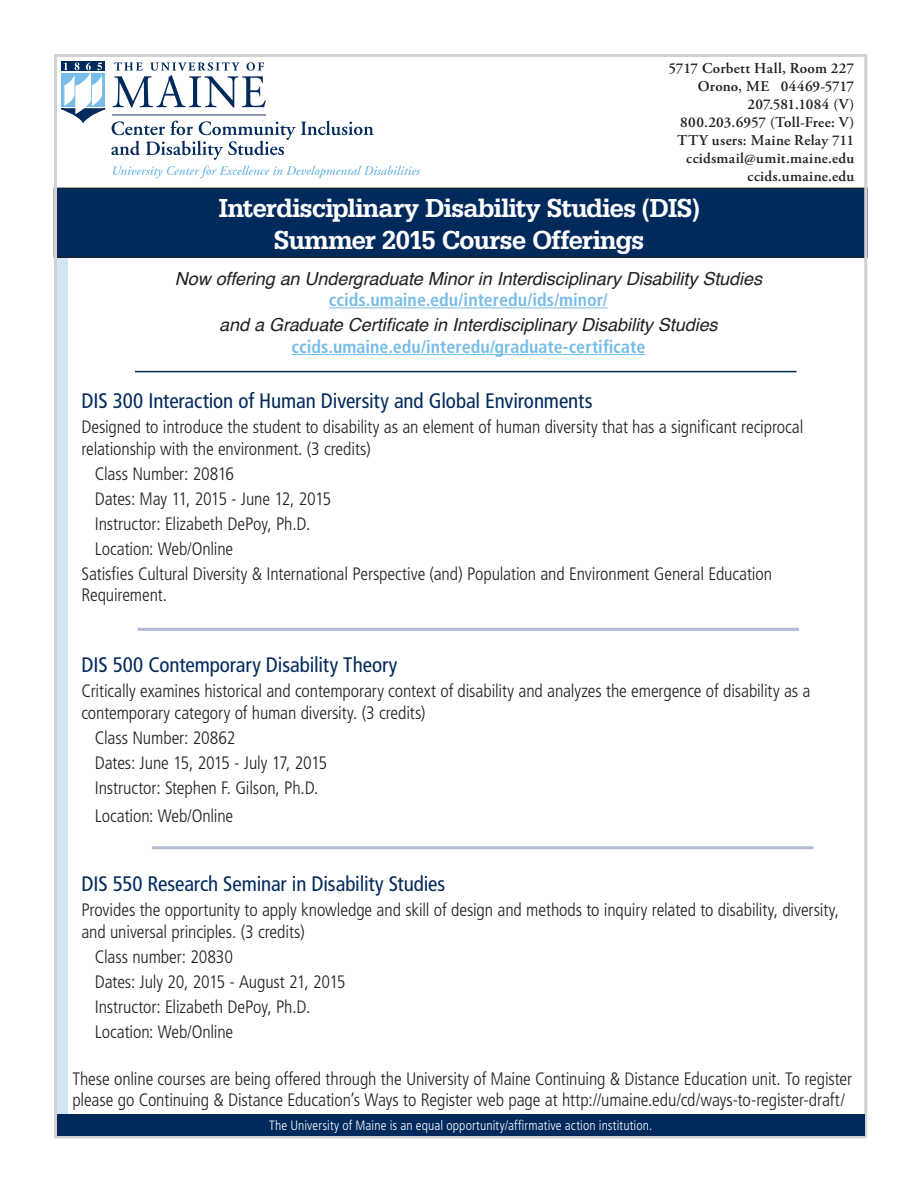
<style>
.page{position:relative;width:918px;height:1188px;background:#fff}
.page>*{position:absolute;margin:0;border:0;box-sizing:border-box;transform-origin:0 0}
.Heading{font:27px/32.4px "URW Egyptienne TOT Med Nar";letter-spacing:-.02em;color:#fff;text-align:center}
.Heading_2{font:condensed 21px "Frutiger LT Std";letter-spacing:-.005em;color:#00295c}
.Paragraph{font:300 condensed 18px/21.6px "Frutiger LT Std";letter-spacing:-.01em;color:#231f20}
.list_paragraph{font:300 condensed 18px "Frutiger LT Std";letter-spacing:-.01em;color:#231f20}
.emphasis_paragraph{font:italic 18px/21.6px "Helvetica";letter-spacing:-.005em;color:#231f20;text-align:center}
.t1{font:600 15px/18px "Adobe Garamond Pro";letter-spacing:.015em;color:#231f20;text-align:right}
.t2{font:300 condensed 13.5px "Frutiger LT Std";letter-spacing:.005em;color:#fff}
.s1{font-family:"Frutiger LT Std";font-weight:700;font-style:normal;font-stretch:condensed;color:#78bde8}
</style>
<div class="page">
<svg style="left:54px;top:252px;width:14px;height:886px;background:#d1e2ee"></svg>
<div style="left:54px;top:188px;width:813px;height:69px;background:#00295c"></div>
<div style="left:54px;top:188px;width:813px;height:69px;border:1px solid #231f20"></div>
<svg style="left:111px;top:121px;width:263px;height:39px"></svg>
<svg style="left:113px;top:166px;width:307px;height:12px"></svg>
<svg style="left:113px;top:62px;width:153px;height:46px"></svg>
<svg style="left:61px;top:61px;width:44px;height:2px"></svg>
<svg style="left:61px;top:63px;width:44px;height:59px"></svg>
<hr style="left:112px;top:114px;width:154px;height:2px;background:#60779f">
<hr style="left:329px;top:307px;width:279px;height:1px;background:#78bde8">
<hr style="left:292px;top:354px;width:353px;height:1px;background:#78bde8">
<hr style="left:135px;top:371px;width:661px;height:1px;background:#00295c">
<hr style="left:138px;top:628px;width:661px;height:3px;background:#b1bad2">
<hr style="left:152px;top:846px;width:661px;height:3px;background:#b1bad2">
<div style="left:57px;top:1114px;width:807px;height:22px;background:#00295c"></div>
<p class="t1" style="left:669px;top:59px;width:187px">5717 Corbett Hall, Room 227<br>Orono, ME 04469-5717<br>207.581.1084 (V)<br>800.203.6957 (Toll-Free: V)<br>TTY users: Maine Relay 711 ccidsmail@umit.maine.edu ccids.umaine.edu</p>
<h1 class="Heading" style="left:218px;top:192px;width:483px">Interdisciplinary Disability Studies (DIS)<br>Summer 2015 Course Offerings</h1>
<p class="emphasis_paragraph" style="left:175px;top:268px;width:589px">Now offering an Undergraduate Minor in Interdisciplinary Disability Studies <span class="s1">ccids.umaine.edu/interedu/ids/minor/</span></p>
<p class="emphasis_paragraph" style="left:219px;top:314px;width:500px">and a Graduate Certificate in Interdisciplinary Disability Studies <span class="s1">ccids.umaine.edu/interedu/graduate-certificate</span></p>
<h2 class="Heading_2" style="left:81px;top:389px;width:513px">DIS 300 Interaction of Human Diversity and Global Environments</h2>
<p class="Paragraph" style="left:81px;top:417px;width:724px">Designed to introduce the student to disability as an element of human diversity that has a significant reciprocal relationship with the environment. (3 credits)</p>
<p class="list_paragraph" style="left:95px;top:463px;width:141px">Class Number: 20816</p>
<p class="list_paragraph" style="left:95px;top:488px;width:238px">Dates: May 11, 2015 - June 12, 2015</p>
<p class="list_paragraph" style="left:95px;top:513px;width:217px">Instructor: Elizabeth DePoy, Ph.D.</p>
<p class="list_paragraph" style="left:95px;top:538px;width:140px">Location: Web/Online</p>
<p class="Paragraph" style="left:81px;top:563px;width:692px">Satisfies Cultural Diversity &amp; International Perspective (and) Population and Environment General Education<br>Requirement.</p>
<h2 class="Heading_2" style="left:81px;top:652px;width:318px">DIS 500 Contemporary Disability Theory</h2>
<p class="Paragraph" style="left:81px;top:680px;width:731px">Critically examines historical and contemporary context of disability and analyzes the emergence of disability as a contemporary category of human diversity. (3 credits)</p>
<p class="list_paragraph" style="left:95px;top:727px;width:142px">Class Number: 20862</p>
<p class="list_paragraph" style="left:95px;top:752px;width:234px">Dates: June 15, 2015 - July 17, 2015</p>
<p class="list_paragraph" style="left:95px;top:777px;width:225px">Instructor: Stephen F. Gilson, Ph.D.</p>
<p class="list_paragraph" style="left:95px;top:806px;width:140px">Location: Web/Online</p>
<h2 class="Heading_2" style="left:81px;top:872px;width:365px">DIS 550 Research Seminar in Disability Studies</h2>
<p class="Paragraph" style="left:81px;top:900px;width:759px">Provides the opportunity to apply knowledge and skill of design and methods to inquiry related to disability, diversity, and universal principles. (3 credits)</p>
<p class="list_paragraph" style="left:95px;top:946px;width:140px">Class number: 20830</p>
<p class="list_paragraph" style="left:95px;top:971px;width:252px">Dates: July 20, 2015 - August 21, 2015</p>
<p class="list_paragraph" style="left:95px;top:996px;width:217px">Instructor: Elizabeth DePoy, Ph.D.</p>
<p class="list_paragraph" style="left:95px;top:1021px;width:140px">Location: Web/Online</p>
<p class="Paragraph" style="left:72px;top:1068px;width:781px">These online courses are being offered through the University of Maine Continuing &amp; Distance Education unit. To register please go Continuing &amp; Distance Education’s Ways to Register web page at http://umaine.edu/cd/ways-to-register-draft/</p>
<p class="t2" style="left:269px;top:1118px;width:385px">The University of Maine is an equal opportunity/affirmative action institution.</p>
</div>
